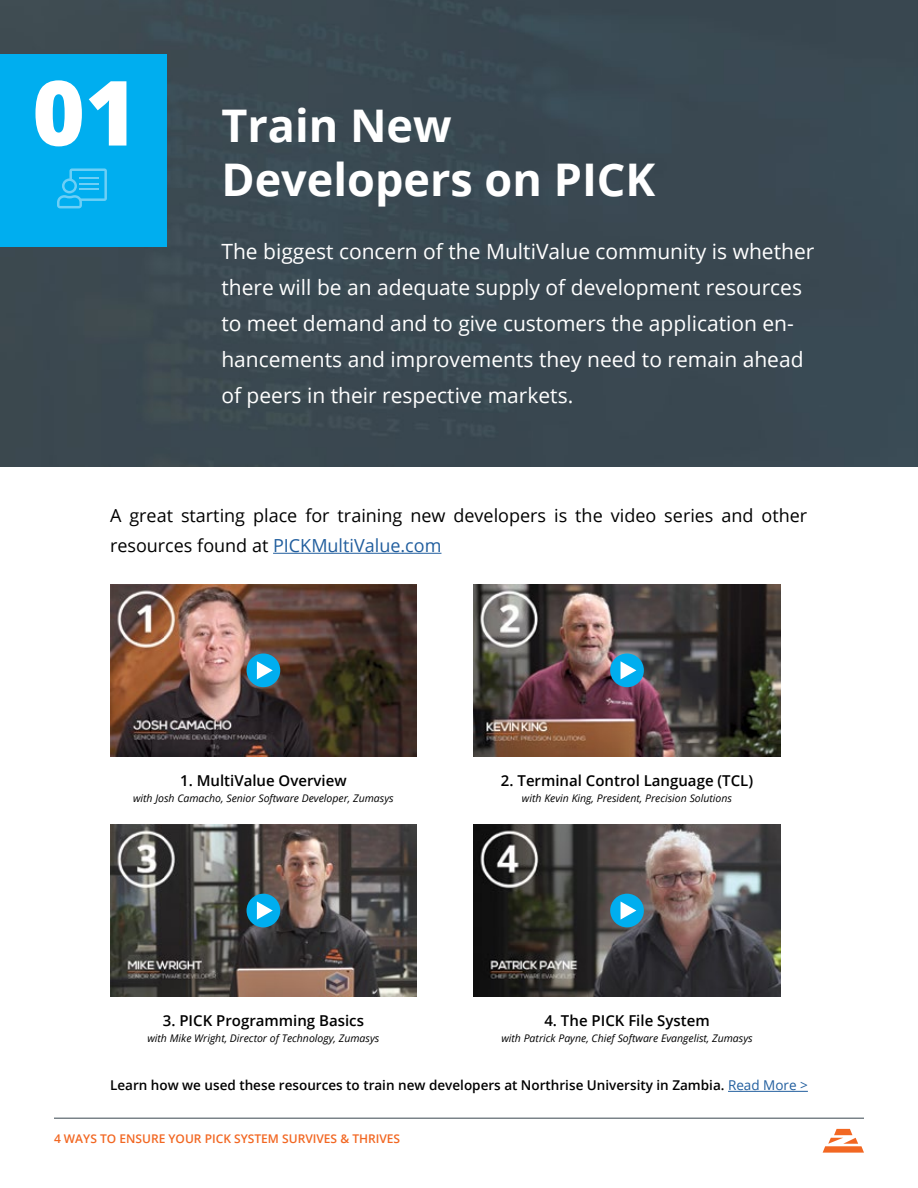
<style>
.page{position:relative;width:918px;height:1188px;background:#fff}
.page>*{position:absolute;margin:0;border:0;box-sizing:border-box;transform-origin:0 0}
.t1{font:700 45px/54px "Open Sans";color:#fff}
.t2{font:21px/36px "Open Sans";color:#fff}
.t3{font:18px/30px "Open Sans";color:#000}
.t4{font:600 15px "Open Sans";color:#000}
.t5{font:600 13.5px "Open Sans";color:#000}
.t6{font:600 12px "Open Sans";color:#f26722}
.t7{font:italic 10.5px "Open Sans";color:#000}
.s1{font-weight:800;font-size:90px}
.s2{color:#215e9e}
.s3{font-weight:400;color:#215e9e}
</style>
<div class="page">
<div style="left:0;top:0;width:918px;height:467px;background:#3a4851"></div>
<img style="left:110px;top:584px;width:307px;height:173px">
<img style="left:110px;top:824px;width:307px;height:173px">
<img style="left:474px;top:584px;width:306px;height:173px">
<img style="left:474px;top:824px;width:306px;height:173px">
<div style="left:247px;top:653px;width:33px;height:34px;background:#00aeef;border-radius:50%"></div>
<svg style="left:257px;top:661px;width:16px;height:18px"></svg>
<div style="left:247px;top:894px;width:33px;height:33px;background:#00aeef;border-radius:50%"></div>
<svg style="left:257px;top:901px;width:16px;height:19px"></svg>
<div style="left:610px;top:653px;width:34px;height:34px;background:#00aeef;border-radius:50%"></div>
<svg style="left:621px;top:661px;width:15px;height:18px"></svg>
<div style="left:610px;top:894px;width:34px;height:33px;background:#00aeef;border-radius:50%"></div>
<svg style="left:621px;top:901px;width:15px;height:19px"></svg>
<hr style="left:728px;top:1091px;width:80px;height:1px;background:#215e9e">
<div style="left:0;top:54px;width:166px;height:192px;background:#00aeef"></div>
<svg style="left:57px;top:168px;width:50px;height:40px"></svg>
<hr style="left:79px;top:188px;width:20px;height:2px;background:#6dcff6">
<svg style="left:823px;top:1129px;width:41px;height:24px"></svg>
<hr style="left:54px;top:1118px;width:810px;height:1px;background:#394750">
<hr style="left:273px;top:553px;width:168px;height:1px;background:#215e9e">
<h1 class="t1" style="left:221px;top:98px;width:436px;text-indent:-189px"><span class="s1">01</span> Train New<br>Developers on PICK</h1>
<p class="t2" style="left:221px;top:233px;width:594px">The biggest concern of the MultiValue community is whether there will be an adequate supply of development resources to meet demand and to give customers the application en&shy;hancements and improvements they need to remain ahead of peers in their respective markets.</p>
<p class="t3" style="left:110px;top:500px;width:699px">A great starting place for training new developers is the video series and other resources found at <span class="s2">PICKMultiValue.com</span></p>
<p class="t4" style="left:180px;top:770px;width:168px">1. MultiValue Overview</p>
<p class="t7" style="left:133px;top:791px;width:262px">with Josh Camacho, Senior Software Developer, Zumasys</p>
<p class="t4" style="left:501px;top:770px;width:254px">2. Terminal Control Language (TCL)</p>
<p class="t7" style="left:522px;top:791px;width:212px">with Kevin King, President, Precision Solutions</p>
<p class="t4" style="left:544px;top:1010px;width:167px">4. The PICK File System</p>
<p class="t7" style="left:501px;top:1031px;width:253px">with Patrick Payne, Chief Software Evangelist, Zumasys</p>
<p class="t4" style="left:163px;top:1010px;width:203px">3. PICK Programming Basics</p>
<p class="t7" style="left:147px;top:1031px;width:234px">with Mike Wright, Director of Technology, Zumasys</p>
<p class="t5" style="left:110px;top:1076px;width:699px">Learn how we used these resources to train new developers at Northrise University in Zambia. <span class="s3">Read More &gt;</span></p>
<p class="t6" style="left:54px;top:1131px;width:348px">4 WAYS TO ENSURE YOUR PICK SYSTEM SURVIVES &amp; THRIVES</p>
</div>
